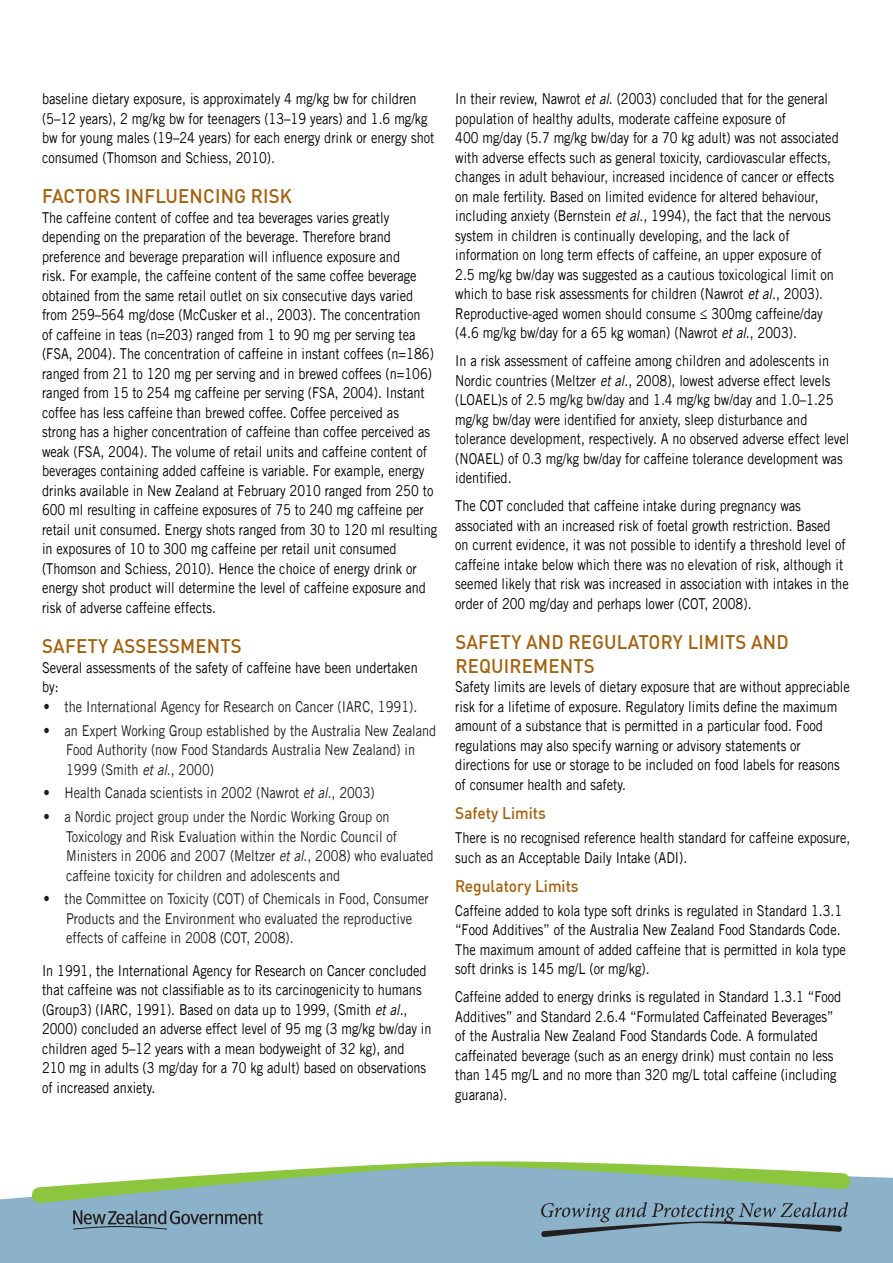
<style>
.page{position:relative;width:893px;height:1263px;background:#fff}
.page>*{position:absolute;margin:0;border:0;box-sizing:border-box;transform-origin:0 0}
._2_Small_header-DIN{font:500 19.5px/23.4px "DINOT";letter-spacing:.01em;color:#a6600b;scale:.95 1}
._2_body_heading_2{font:500 16.5px "DIN";color:#a6600b;scale:.94 1}
._3_body_copy{font:15px/19.5px "Trade Gothic LT Std";color:#000;scale:.85 1}
.t1{font:15px/19.5px "Trade Gothic LT Std";color:#231f20;scale:.85 1}
._3_body_copy_b4_bull{font:15px/19.5px "Trade Gothic LT Std";color:#000;scale:.85 1}
.s1{font-style:italic}
</style>
<div class="page">
<div style="left:0;top:1176px;width:893px;height:87px;background:#8bb2c8"></div>
<svg style="left:31px;top:1161px;width:819px;height:76px;background:#93b6b4"></svg>
<p class="_3_body_copy" style="left:42px;top:89px;width:463px">baseline dietary exposure, is approximately 4 mg/kg bw for children (5–12 years), 2 mg/kg bw for teenagers (13–19 years) and 1.6 mg/kg bw for young males (19–24 years) for each energy drink or energy shot consumed (Thomson and Schiess, 2010).</p>
<p class="_2_Small_header-DIN" style="left:42px;top:184px;width:265px">FACTORS INFLUENCING RISK</p>
<p class="_3_body_copy" style="left:42px;top:208px;width:466px">The caffeine content of coffee and tea beverages varies greatly depending on the preparation of the beverage. Therefore brand preference and beverage preparation will influence exposure and<br>risk. For example, the caffeine content of the same coffee beverage obtained from the same retail outlet on six consecutive days varied from 259–564 mg/dose (McCusker et al., 2003). The concentration<br>of caffeine in teas (n=203) ranged from 1 to 90 mg per serving tea (FSA, 2004). The concentration of caffeine in instant coffees (n=186) ranged from 21 to 120 mg per serving and in brewed coffees (n=106) ranged from 15 to 254 mg caffeine per serving (FSA, 2004). Instant coffee has less caffeine than brewed coffee. Coffee perceived as<br>strong has a higher concentration of caffeine than coffee perceived as weak (FSA, 2004). The volume of retail units and caffeine content of beverages containing added caffeine is variable. For example, energy drinks available in New Zealand at February 2010 ranged from 250 to 600 ml resulting in caffeine exposures of 75 to 240 mg caffeine per retail unit consumed. Energy shots ranged from 30 to 120 ml resulting in exposures of 10 to 300 mg caffeine per retail unit consumed (Thomson and Schiess, 2010). Hence the choice of energy drink or energy shot product will determine the level of caffeine exposure and risk of adverse caffeine effects.</p>
<p class="_2_Small_header-DIN" style="left:42px;top:634px;width:212px">SAFETY ASSESSMENTS</p>
<p class="_3_body_copy_b4_bull" style="left:42px;top:657px;width:443px">Several assessments of the safety of caffeine have been undertaken by:</p>
<p class="t1" style="left:44px;top:696px;width:441px">• the International Agency for Research on Cancer (IARC, 1991).</p>
<p class="t1" style="left:66px;top:720px;width:437px;text-indent:-22px">• an Expert Working Group established by the Australia New Zealand<br>Food Authority (now Food Standards Australia New Zealand) in<br>1999 (Smith <span class="s1">et al</span>., 2000)</p>
<p class="t1" style="left:44px;top:783px;width:391px">• Health Canada scientists in 2002 (Nawrot <span class="s1">et al</span>., 2003)</p>
<p class="t1" style="left:66px;top:807px;width:434px;text-indent:-22px">• a Nordic project group under the Nordic Working Group on Toxicology and Risk Evaluation within the Nordic Council of Ministers in 2006 and 2007 (Meltzer <span class="s1">et al</span>., 2008) who evaluated caffeine toxicity for children and adolescents and</p>
<p class="t1" style="left:66px;top:889px;width:428px;text-indent:-22px">• the Committee on Toxicity (COT) of Chemicals in Food, Consumer<br>Products and the Environment who evaluated the reproductive effects of caffeine in 2008 (COT, 2008).</p>
<p class="_3_body_copy" style="left:42px;top:960px;width:460px">In 1991, the International Agency for Research on Cancer concluded that caffeine was not classifiable as to its carcinogenicity to humans (Group3) (IARC, 1991). Based on data up to 1999, (Smith <span class="s1">et al</span>., 2000) concluded an adverse effect level of 95 mg (3 mg/kg bw/day in children aged 5–12 years with a mean bodyweight of 32 kg), and 210 mg in adults (3 mg/day for a 70 kg adult) based on observations of increased anxiety.</p>
<p class="_3_body_copy" style="left:455px;top:89px;width:453px">In their review, Nawrot <span class="s1">et al</span>. (2003) concluded that for the general population of healthy adults, moderate caffeine exposure of<br>400 mg/day (5.7 mg/kg bw/day for a 70 kg adult) was not associated with adverse effects such as general toxicity, cardiovascular effects, changes in adult behaviour, increased incidence of cancer or effects on male fertility. Based on limited evidence for altered behaviour, including anxiety (Bernstein <span class="s1">et al</span>., 1994), the fact that the nervous system in children is continually developing, and the lack of information on long term effects of caffeine, an upper exposure of 2.5 mg/kg bw/day was suggested as a cautious toxicological limit on which to base risk assessments for children (Nawrot <span class="s1">et al</span>., 2003).<br>Reproductive-aged women should consume ≤ 300mg caffeine/day (4.6 mg/kg bw/day for a 65 kg woman) (Nawrot <span class="s1">et al</span>., 2003).</p>
<p class="_3_body_copy" style="left:455px;top:351px;width:465px">In a risk assessment of caffeine among children and adolescents in Nordic countries (Meltzer <span class="s1">et al</span>., 2008), lowest adverse effect levels (LOAEL)s of 2.5 mg/kg bw/day and 1.4 mg/kg bw/day and 1.0–1.25 mg/kg bw/day were identified for anxiety, sleep disturbance and tolerance development, respectively. A no observed adverse effect level (NOAEL) of 0.3 mg/kg bw/day for caffeine tolerance development was identified.</p>
<p class="_3_body_copy" style="left:455px;top:496px;width:464px">The COT concluded that caffeine intake during pregnancy was associated with an increased risk of foetal growth restriction. Based<br>on current evidence, it was not possible to identify a threshold level of caffeine intake below which there was no elevation of risk, although it seemed likely that risk was increased in association with intakes in the order of 200 mg/day and perhaps lower (COT, 2008).</p>
<p class="_2_Small_header-DIN" style="left:455px;top:630px;width:352px">SAFETY AND REGULATORY LIMITS AND<br>REQUIREMENTS</p>
<p class="_3_body_copy" style="left:455px;top:677px;width:466px">Safety limits are levels of dietary exposure that are without appreciable risk for a lifetime of exposure. Regulatory limits define the maximum amount of a substance that is permitted in a particular food. Food regulations may also specify warning or advisory statements or directions for use or storage to be included on food labels for reasons of consumer health and safety.</p>
<p class="_2_body_heading_2" style="left:455px;top:803px;width:98px">Safety Limits</p>
<p class="_3_body_copy" style="left:455px;top:828px;width:466px">There is no recognised reference health standard for caffeine exposure, such as an Acceptable Daily Intake (ADI).</p>
<p class="_2_body_heading_2" style="left:455px;top:875px;width:133px">Regulatory Limits</p>
<p class="_3_body_copy" style="left:455px;top:900px;width:461px">Caffeine added to kola type soft drinks is regulated in Standard 1.3.1 “Food Additives” of the Australia New Zealand Food Standards Code.<br>The maximum amount of added caffeine that is permitted in kola type soft drinks is 145 mg/L (or mg/kg).</p>
<p class="_3_body_copy" style="left:455px;top:987px;width:456px">Caffeine added to energy drinks is regulated in Standard 1.3.1 “Food Additives” and Standard 2.6.4 “Formulated Caffeinated Beverages” of the Australia New Zealand Food Standards Code. A formulated caffeinated beverage (such as an energy drink) must contain no less than 145 mg/L and no more than 320 mg/L total caffeine (including guarana).</p>
</div>
